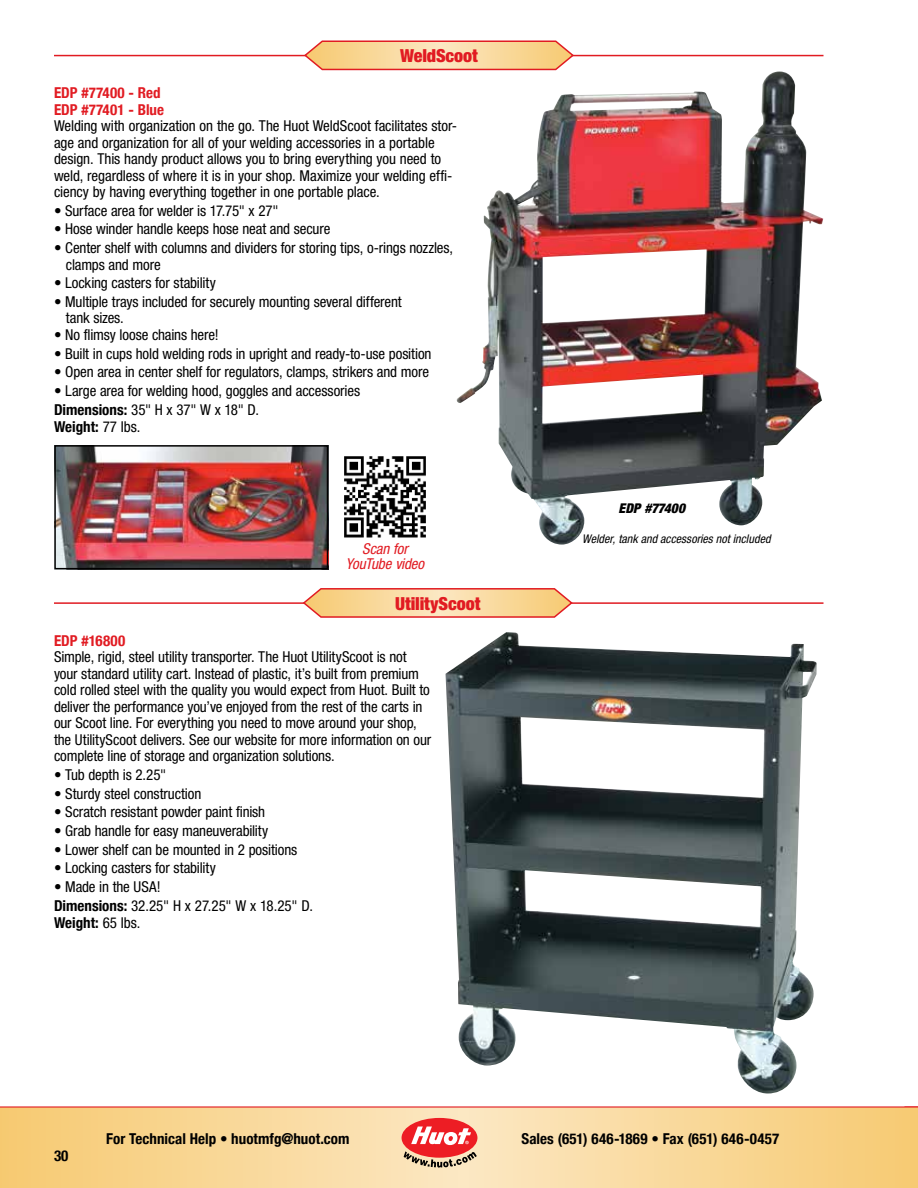
<style>
.page{position:relative;width:918px;height:1188px;background:#fff}
.page>*{position:absolute;margin:0;border:0;box-sizing:border-box;transform-origin:0 0}
.t1{font:900 condensed 18px "Helvetica Neue LT Pro";letter-spacing:-.005em;color:#e11b22}
.t2{font:condensed 15px/16.5px "Helvetica Neue LT Pro";letter-spacing:-.01em;color:#000}
.t3{font:700 condensed 15px "Helvetica Neue";color:#000}
.t4{font:700 condensed 15px/16.5px "Helvetica Neue";color:#e11b22}
.t5{font:italic condensed 15px/15px "Helvetica Neue LT Pro";letter-spacing:-.005em;color:#e11b22;text-align:center}
.t6{font:italic 900 condensed 13.5px "Helvetica Neue LT Pro";letter-spacing:.005em;color:#000}
.t7{font:italic condensed 12px "Helvetica Neue LT Pro";letter-spacing:.005em;color:#000}
.s1{font-family:"Helvetica Neue";font-weight:700}
.s2{font-family:"Helvetica Neue LT Pro";font-weight:400}
</style>
<div class="page">
<svg style="left:0;top:1108px;width:918px;height:80px;background:#f8d798"></svg>
<hr style="left:0;top:1106px;width:918px;height:2px;background:#e11b22">
<div style="left:402px;top:1118px;width:75px;height:40px;background:#ed1d24;border-radius:50%"></div>
<svg style="left:404px;top:1151px;width:73px;height:17px"></svg>
<svg style="left:411px;top:1127px;width:60px;height:18px"></svg>
<hr style="left:54px;top:55px;width:770px;height:1px;background:#e11b22">
<svg style="left:303px;top:40px;width:272px;height:31px;background:#f7ca9a"></svg>
<img style="left:457px;top:71px;width:366px;height:474px">
<img style="left:57px;top:448px;width:268px;height:118px">
<div style="left:54px;top:445px;width:274px;height:124px;border:2px solid #000"></div>
<hr style="left:54px;top:602px;width:770px;height:2px;background:#e11b22">
<svg style="left:302px;top:588px;width:272px;height:30px;background:#f7c897"></svg>
<img style="left:446px;top:632px;width:371px;height:462px">
<img style="left:345px;top:456px;width:81px;height:81px">
<p class="t1" style="left:400px;top:45px;width:79px">WeldScoot</p>
<p class="t4" style="left:54px;top:83px;width:112px">EDP #77400 - Red<br>EDP #77401 - Blue</p>
<p class="t2" style="left:54px;top:117px;width:404px">Welding with organization on the go. The Huot WeldScoot facilitates stor&shy;age and organization for all of your welding accessories in a portable design. This handy product allows you to bring everything you need to weld, regardless of where it is in your shop. Maximize your welding effi&shy;ciency by having everything together in one portable place.</p>
<p class="t2" style="left:54px;top:202px;width:226px">• Surface area for welder is 17.75" x 27"</p>
<p class="t2" style="left:54px;top:221px;width:278px">• Hose winder handle keeps hose neat and secure</p>
<p class="t2" style="left:66px;top:239px;width:389px;text-indent:-12px">• Center shelf with columns and dividers for storing tips, o-rings nozzles, clamps and more</p>
<p class="t2" style="left:54px;top:275px;width:163px">• Locking casters for stability</p>
<p class="t2" style="left:66px;top:293px;width:337px;text-indent:-12px">• Multiple trays included for securely mounting several different tank sizes.</p>
<p class="t2" style="left:54px;top:326px;width:166px">• No flimsy loose chains here!</p>
<p class="t2" style="left:54px;top:345px;width:379px">• Built in cups hold welding rods in upright and ready-to-use position</p>
<p class="t2" style="left:54px;top:364px;width:377px">• Open area in center shelf for regulators, clamps, strikers and more</p>
<p class="t2" style="left:54px;top:381px;width:308px;line-height:19.5px">• Large area for welding hood, goggles and accessories<br><span class="s1">Dimensions:</span> 35" H x 37" W x 18" D.</p>
<p class="t3" style="left:54px;top:414px;width:88px">Weight: <span class="s2">77 Ibs.</span></p>
<p class="t5" style="left:346px;top:542px;width:80px">Scan for<br>YouTube video</p>
<p class="t1" style="left:395px;top:592px;width:87px">UtilityScoot</p>
<p class="t4" style="left:54px;top:631px;width:73px">EDP #16800</p>
<p class="t2" style="left:54px;top:649px;width:379px">Simple, rigid, steel utility transporter. The Huot UtilityScoot is not your standard utility cart. Instead of plastic, it’s built from premium cold rolled steel with the quality you would expect from Huot. Built to deliver the performance you’ve enjoyed from the rest of the carts in our Scoot line. For everything you need to move around your shop, the UtilityScoot delivers. See our website for more information on our complete line of storage and organization solutions.</p>
<p class="t2" style="left:54px;top:766px;width:114px">• Tub depth is 2.25"</p>
<p class="t2" style="left:54px;top:785px;width:149px">• Sturdy steel construction</p>
<p class="t2" style="left:54px;top:804px;width:213px">• Scratch resistant powder paint finish</p>
<p class="t2" style="left:54px;top:822px;width:216px">• Grab handle for easy maneuverability</p>
<p class="t2" style="left:54px;top:841px;width:245px">• Lower shelf can be mounted in 2 positions</p>
<p class="t2" style="left:54px;top:860px;width:163px">• Locking casters for stability</p>
<p class="t2" style="left:54px;top:877px;width:260px;line-height:19.5px">• Made in the USA!<br><span class="s1">Dimensions:</span> 32.25" H x 27.25" W x 18.25" D.</p>
<p class="t3" style="left:54px;top:910px;width:88px">Weight: <span class="s2">65 Ibs.</span></p>
<p class="t6" style="left:619px;top:500px;width:68px">EDP #77400</p>
<p class="t7" style="left:582px;top:532px;width:190px">Welder, tank and accessories not included</p>
<p class="t3" style="left:54px;top:1143px;width:16px">30</p>
<p class="t3" style="left:106px;top:1126px;width:245px">For Technical Help • huotmfg@huot.com</p>
<p class="t3" style="left:522px;top:1126px;width:259px">Sales (651) 646-1869 • Fax (651) 646-0457</p>
</div>
